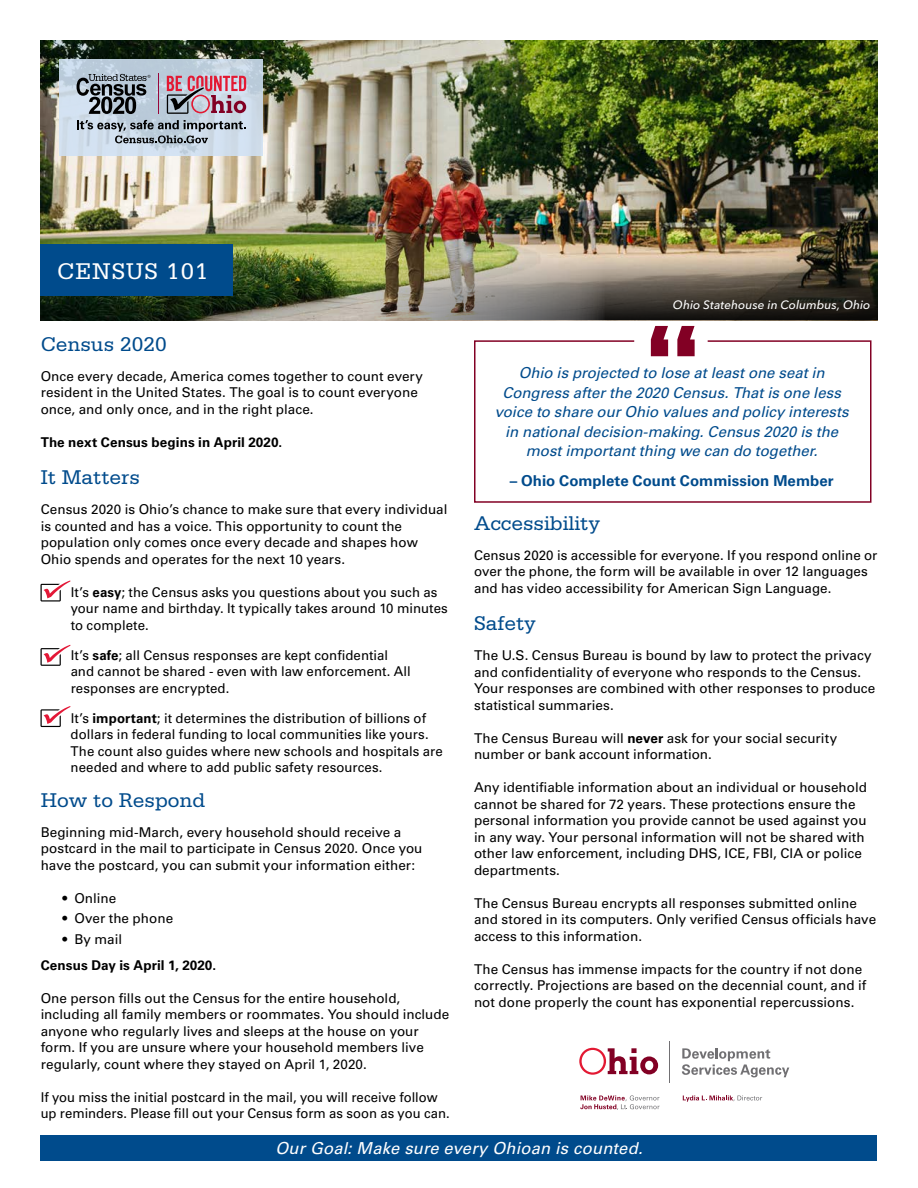
<style>
.page{position:relative;width:918px;height:1188px;background:#fff}
.page>*{position:absolute;margin:0;border:0;box-sizing:border-box;transform-origin:0 0}
.t1{font:24px "Serifa";letter-spacing:.04em;color:#fff}
.t2{font:21px "Serifa";color:#004b8c}
.t3{font:italic 16.5px "Univers LT Pro 55";letter-spacing:.01em;color:#fff}
.t4{font:italic 15px/19.5px "Univers LT Pro 55";letter-spacing:-.005em;color:#004b8c;text-align:center}
.t5{font:700 15px "Univers LT Pro 65";letter-spacing:.005em;color:#004b8c}
.t6{font:13.5px/16.5px "Univers LT Pro 55 Roman";color:#000}
.t7{font:700 13.5px "Univers LT Pro 65";letter-spacing:.005em;color:#000}
.t8{font:italic 500 12px "Avenir Next LT Pro";letter-spacing:.005em;color:#fff}
.s1{font-family:"Univers LT Pro 65";font-weight:700}
</style>
<div class="page">
<img style="left:41px;top:40px;width:836px;height:281px">
<div style="left:40px;top:1135px;width:837px;height:26px;background:#004b8c"></div>
<svg style="left:59px;top:59px;width:204px;height:96px;background:#c6d5e3"></svg>
<hr style="left:158px;top:74px;width:1px;height:40px;background:#980539">
<svg style="left:77px;top:74px;width:74px;height:40px;background:#7b858f"></svg>
<svg style="left:167px;top:76px;width:79px;height:38px;background:#b68698"></svg>
<svg style="left:77px;top:120px;width:169px;height:23px;background:#9ca8b3"></svg>
<svg style="left:579px;top:1048px;width:79px;height:27px"></svg>
<hr style="left:669px;top:1041px;width:1px;height:41px;background:#717073">
<svg style="left:682px;top:1048px;width:107px;height:29px"></svg>
<svg style="left:580px;top:1095px;width:80px;height:15px"></svg>
<svg style="left:683px;top:1096px;width:79px;height:6px"></svg>
<svg style="left:41px;top:580px;width:29px;height:22px"></svg>
<svg style="left:41px;top:645px;width:29px;height:21px"></svg>
<svg style="left:41px;top:706px;width:29px;height:21px"></svg>
<svg style="left:651px;top:326px;width:44px;height:14px"></svg>
<svg style="left:474px;top:340px;width:398px;height:163px"></svg>
<div style="left:40px;top:244px;width:193px;height:52px;background:#004b8c"></div>
<img style="left:41px;top:256px;width:837px;height:64px">
<h1 class="t1" style="left:57px;top:257px;width:153px">CENSUS 101</h1>
<h2 class="t2" style="left:41px;top:332px;width:128px">Census 2020</h2>
<p class="t6" style="left:41px;top:368px;width:384px">Once every decade, America comes together to count every resident in the United States. The goal is to count everyone once, and only once, and in the right place.</p>
<p class="t7" style="left:41px;top:434px;width:243px">The next Census begins in April 2020.</p>
<h2 class="t2" style="left:41px;top:466px;width:101px">It Matters</h2>
<p class="t6" style="left:41px;top:501px;width:408px">Census 2020 is Ohio’s chance to make sure that every individual is counted and has a voice. This opportunity to count the population only comes once every decade and shapes how Ohio spends and operates for the next 10 years.</p>
<p class="t6" style="left:71px;top:584px;width:379px">It’s <span class="s1">easy</span>; the Census asks you questions about you such as your name and birthday. It typically takes around 10 minutes to complete.</p>
<p class="t6" style="left:71px;top:647px;width:342px">It’s <span class="s1">safe</span>; all Census responses are kept confidential and cannot be shared - even with law enforcement. All responses are encrypted.</p>
<p class="t6" style="left:71px;top:710px;width:374px">It’s <span class="s1">important</span>; it determines the distribution of billions of dollars in federal funding to local communities like yours.<br>The count also guides where new schools and hospitals are needed and where to add public safety resources.</p>
<h2 class="t2" style="left:41px;top:788px;width:166px">How to Respond</h2>
<p class="t6" style="left:41px;top:824px;width:383px">Beginning mid-March, every household should receive a postcard in the mail to participate in Census 2020. Once you have the postcard, you can submit your information either:</p>
<p class="t6" style="left:62px;top:890px;width:55px">• Online</p>
<p class="t6" style="left:62px;top:910px;width:112px">• Over the phone</p>
<p class="t6" style="left:62px;top:931px;width:61px">• By mail</p>
<p class="t7" style="left:41px;top:957px;width:177px">Census Day is April 1, 2020.</p>
<p class="t6" style="left:41px;top:990px;width:410px">One person fills out the Census for the entire household, including all family members or roommates. You should include anyone who regularly lives and sleeps at the house on your form. If you are unsure where your household members live regularly, count where they stayed on April 1, 2020.</p>
<p class="t6" style="left:41px;top:1089px;width:410px">If you miss the initial postcard in the mail, you will receive follow up reminders. Please fill out your Census form as soon as you can.</p>
<p class="t8" style="left:673px;top:297px;width:199px">Ohio Statehouse in Columbus, Ohio</p>
<p class="t4" style="left:495px;top:363px;width:355px">Ohio is projected to lose at least one seat in Congress after the 2020 Census. That is one less voice to share our Ohio values and policy interests in national decision-making. Census 2020 is the most important thing we can do together.</p>
<p class="t5" style="left:510px;top:472px;width:325px">– Ohio Complete Count Commission Member</p>
<h2 class="t2" style="left:474px;top:511px;width:128px">Accessibility</h2>
<p class="t6" style="left:474px;top:547px;width:405px">Census 2020 is accessible for everyone. If you respond online or over the phone, the form will be available in over 12 languages and has video accessibility for American Sign Language.</p>
<h2 class="t2" style="left:474px;top:612px;width:63px">Safety</h2>
<p class="t6" style="left:474px;top:647px;width:403px">The U.S. Census Bureau is bound by law to protect the privacy and confidentiality of everyone who responds to the Census.<br>Your responses are combined with other responses to produce statistical summaries.</p>
<p class="t6" style="left:474px;top:730px;width:365px">The Census Bureau will <span class="s1">never</span> ask for your social security number or bank account information.</p>
<p class="t6" style="left:474px;top:779px;width:395px">Any identifiable information about an individual or household cannot be shared for 72 years. These protections ensure the personal information you provide cannot be used against you in any way. Your personal information will not be shared with other law enforcement, including DHS, ICE, FBI, CIA or police departments.</p>
<p class="t6" style="left:474px;top:895px;width:404px">The Census Bureau encrypts all responses submitted online and stored in its computers. Only verified Census officials have access to this information.</p>
<p class="t6" style="left:474px;top:961px;width:394px">The Census has immense impacts for the country if not done correctly. Projections are based on the decennial count, and if not done properly the count has exponential repercussions.</p>
<p class="t3" style="left:275px;top:1138px;width:369px">Our Goal: Make sure every Ohioan is counted.</p>
</div>
